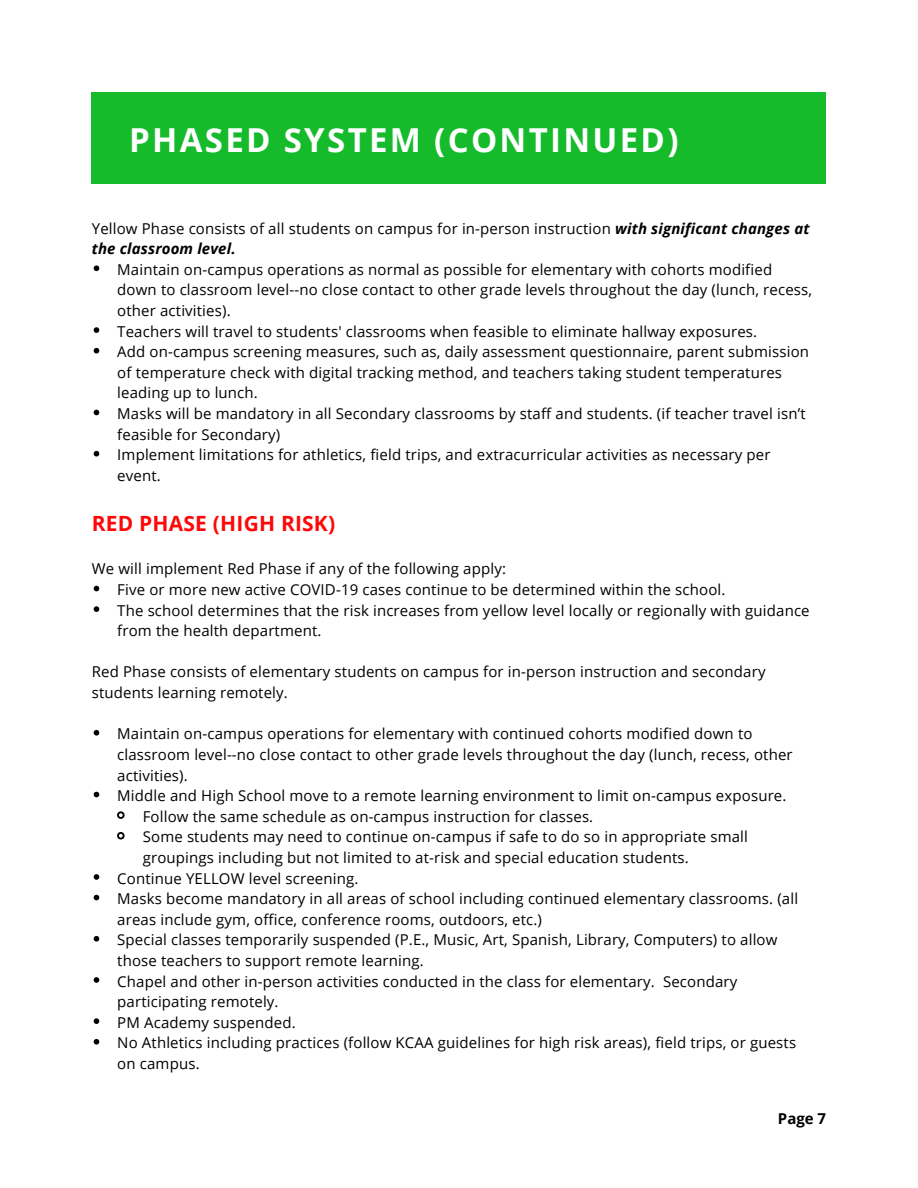
<style>
.page{position:relative;width:918px;height:1188px;background:#fff}
.page>*{position:absolute;margin:0;border:0;box-sizing:border-box;transform-origin:0 0}
.t1{font:700 33px "Open Sans";letter-spacing:.07em;color:#fff}
.t2{font:700 21px "Open Sans";letter-spacing:.01em;color:#fd0808}
.t3{font:15px/20.5px "Open Sans";letter-spacing:.01em;color:#000}
.t4{font:700 15px "Open Sans";color:#000}
.s1{font-weight:700;font-style:italic}
</style>
<div class="page">
<div style="left:92px;top:92px;width:734px;height:92px;background:#16bb2c"></div>
<svg style="left:94px;top:265px;width:5px;height:6px"></svg>
<svg style="left:94px;top:327px;width:5px;height:6px"></svg>
<svg style="left:94px;top:348px;width:5px;height:5px"></svg>
<svg style="left:94px;top:410px;width:5px;height:5px"></svg>
<svg style="left:94px;top:451px;width:5px;height:6px"></svg>
<svg style="left:94px;top:586px;width:5px;height:5px"></svg>
<svg style="left:94px;top:606px;width:5px;height:6px"></svg>
<svg style="left:94px;top:730px;width:5px;height:6px"></svg>
<svg style="left:94px;top:792px;width:5px;height:5px"></svg>
<svg style="left:117px;top:811px;width:8px;height:8px"></svg>
<svg style="left:117px;top:832px;width:8px;height:8px"></svg>
<svg style="left:94px;top:874px;width:5px;height:6px"></svg>
<svg style="left:94px;top:895px;width:5px;height:5px"></svg>
<svg style="left:94px;top:936px;width:5px;height:6px"></svg>
<svg style="left:94px;top:977px;width:5px;height:6px"></svg>
<svg style="left:94px;top:1018px;width:5px;height:6px"></svg>
<svg style="left:94px;top:1039px;width:5px;height:6px"></svg>
<h1 class="t1" style="left:129px;top:117px;width:551px">PHASED SYSTEM (CONTINUED)</h1>
<p class="t3" style="left:92px;top:218px;width:719px">Yellow Phase consists of all students on campus for in-person instruction <span class="s1">with significant changes at the classroom level.</span></p>
<p class="t3" style="left:117px;top:259px;width:696px">Maintain on-campus operations as normal as possible for elementary with cohorts modified down to classroom level--no close contact to other grade levels throughout the day (lunch, recess, other activities).<br>Teachers will travel to students' classrooms when feasible to eliminate hallway exposures.<br>Add on-campus screening measures, such as, daily assessment questionnaire, parent submission of temperature check with digital tracking method, and teachers taking student temperatures leading up to lunch.<br>Masks will be mandatory in all Secondary classrooms by staff and students. (if teacher travel isn’t feasible for Secondary)<br>Implement limitations for athletics, field trips, and extracurricular activities as necessary per event.</p>
<h2 class="t2" style="left:92px;top:509px;width:245px">RED PHASE (HIGH RISK)</h2>
<p class="t3" style="left:92px;top:558px;width:416px">We will implement Red Phase if any of the following apply:</p>
<p class="t3" style="left:117px;top:579px;width:694px">Five or more new active COVID-19 cases continue to be determined within the school.<br>The school determines that the risk increases from yellow level locally or regionally with guidance from the health department.</p>
<p class="t3" style="left:92px;top:661px;width:675px">Red Phase consists of elementary students on campus for in-person instruction and secondary students learning remotely.</p>
<p class="t3" style="left:117px;top:723px;width:637px">Maintain on-campus operations for elementary with continued cohorts modified down to</p>
<p class="t3" style="left:117px;top:744px;width:677px">classroom level--no close contact to other grade levels throughout the day (lunch, recess, other</p>
<p class="t3" style="left:117px;top:764px;width:72px">activities).</p>
<p class="t3" style="left:117px;top:785px;width:671px">Middle and High School move to a remote learning environment to limit on-campus exposure.</p>
<p class="t3" style="left:143px;top:806px;width:452px">Follow the same schedule as on-campus instruction for classes.</p>
<p class="t3" style="left:143px;top:826px;width:607px">Some students may need to continue on-campus if safe to do so in appropriate small</p>
<p class="t3" style="left:143px;top:847px;width:548px">groupings including but not limited to at-risk and special education students.</p>
<p class="t3" style="left:117px;top:867px;width:243px">Continue YELLOW level screening.</p>
<p class="t3" style="left:117px;top:888px;width:682px">Masks become mandatory in all areas of school including continued elementary classrooms. (all</p>
<p class="t3" style="left:117px;top:909px;width:426px">areas include gym, office, conference rooms, outdoors, etc.)</p>
<p class="t3" style="left:117px;top:929px;width:662px">Special classes temporarily suspended (P.E., Music, Art, Spanish, Library, Computers) to allow</p>
<p class="t3" style="left:117px;top:950px;width:308px">those teachers to support remote learning.</p>
<p class="t3" style="left:117px;top:970px;width:622px">Chapel and other in-person activities conducted in the class for elementary. Secondary</p>
<p class="t3" style="left:117px;top:991px;width:163px">participating remotely.</p>
<p class="t3" style="left:117px;top:1012px;width:180px">PM Academy suspended.</p>
<p class="t3" style="left:117px;top:1032px;width:680px">No Athletics including practices (follow KCAA guidelines for high risk areas), field trips, or guests</p>
<p class="t3" style="left:117px;top:1053px;width:84px">on campus.</p>
<p class="t4" style="left:778px;top:1108px;width:50px">Page 7</p>
</div>
